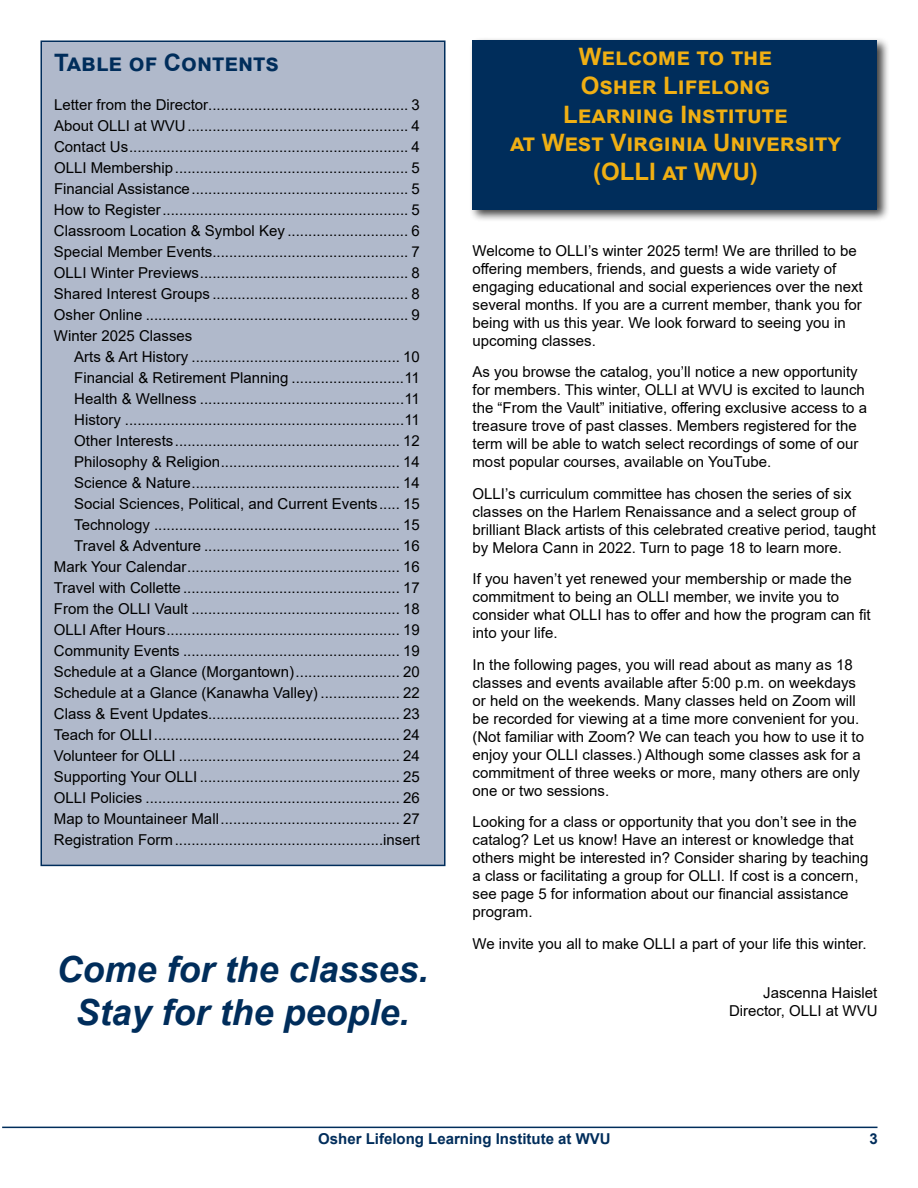
<style>
.page{position:relative;width:918px;height:1188px;background:#fff}
.page>*{position:absolute;margin:0;border:0;box-sizing:border-box;transform-origin:0 0}
.t1{font:italic 700 36px/43.2px "Arial";color:#002d5b;text-align:center}
.t2{font:700 24px/28.8px "Arial";color:#f0af13;text-align:center}
.t3{font:700 24px "Arial";color:#002d5b}
.t4{font:15px/21px "Arial";color:#000}
.t5{font:700 15px "Arial";color:#002d5b}
</style>
<div class="page">
<hr style="left:2px;top:1127px;width:876px;height:1px;background:#002d5b">
<div style="left:469px;top:37px;width:422px;height:186px;background:#000;opacity:.75"></div>
<div style="left:472px;top:40px;width:406px;height:170px;background:#002d5b"></div>
<div style="left:40px;top:40px;width:406px;height:826px;background:#b0b9cb;border:2px solid #002d5b"></div>
<h2 class="t3" style="left:54px;top:46px;width:226px">Table of Contents</h2>
<p class="t4" style="left:54px;top:95px;width:368px;text-align:justify">Letter from the Director................................................ 3<br>About OLLI at WVU..................................................... 4<br>Contact Us................................................................... 4<br>OLLI Membership........................................................ 5<br>Financial Assistance.................................................... 5<br>How to Register........................................................... 5<br>Classroom Location &amp; Symbol Key ............................. 6<br>Special Member Events............................................... 7<br>OLLI Winter Previews.................................................. 8<br>Shared Interest Groups ............................................... 8<br>Osher Online ............................................................... 9<br>Winter 2025 Classes</p>
<p class="t4" style="left:54px;top:347px;width:368px;text-align:right">Arts &amp; Art History .................................................. 10<br>Financial &amp; Retirement Planning ...........................11<br>Health &amp; Wellness .................................................11<br>History ...................................................................11<br>Other Interests...................................................... 12<br>Philosophy &amp; Religion........................................... 14<br>Science &amp; Nature.................................................. 14<br>Social Sciences, Political, and Current Events..... 15<br>Technology ........................................................... 15<br>Travel &amp; Adventure ............................................... 16<br>Mark Your Calendar................................................... 16<br>Travel with Collette .................................................... 17<br>From the OLLI Vault .................................................. 18<br>OLLI After Hours........................................................ 19<br>Community Events .................................................... 19<br>Schedule at a Glance (Morgantown)......................... 20<br>Schedule at a Glance (Kanawha Valley) ................... 22<br>Class &amp; Event Updates.............................................. 23<br>Teach for OLLI........................................................... 24<br>Volunteer for OLLI ..................................................... 24<br>Supporting Your OLLI ................................................ 25<br>OLLI Policies ............................................................. 26<br>Map to Mountaineer Mall........................................... 27<br>Registration Form..................................................insert</p>
<h1 class="t1" style="left:56px;top:949px;width:374px">Come for the classes.<br>Stay for the people.</h1>
<h2 class="t2" style="left:510px;top:42px;width:332px">Welcome to the<br>Osher Lifelong<br>Learning Institute<br>at West Virginia University (OLLI at WVU)</h2>
<p class="t4" style="left:472px;top:241px;width:392px;line-height:18px">Welcome to OLLI’s winter 2025 term! We are thrilled to be offering members, friends, and guests a wide variety of engaging educational and social experiences over the next several months. If you are a current member, thank you for being with us this year. We look forward to seeing you in upcoming classes.</p>
<p class="t4" style="left:472px;top:363px;width:396px;line-height:18px">As you browse the catalog, you’ll notice a new opportunity for members. This winter, OLLI at WVU is excited to launch the “From the Vault” initiative, offering exclusive access to a treasure trove of past classes. Members registered for the term will be able to watch select recordings of some of our most popular courses, available on YouTube.</p>
<p class="t4" style="left:472px;top:484px;width:405px;line-height:18px">OLLI’s curriculum committee has chosen the series of six classes on the Harlem Renaissance and a select group of brilliant Black artists of this celebrated creative period, taught by Melora Cann in 2022. Turn to page 18 to learn more.</p>
<p class="t4" style="left:472px;top:570px;width:400px;line-height:18px">If you haven’t yet renewed your membership or made the commitment to being an OLLI member, we invite you to consider what OLLI has to offer and how the program can fit into your life.</p>
<p class="t4" style="left:472px;top:655px;width:393px;line-height:18px">In the following pages, you will read about as many as 18 classes and events available after 5:00 p.m. on weekdays or held on the weekends. Many classes held on Zoom will be recorded for viewing at a time more convenient for you. (Not familiar with Zoom? We can teach you how to use it to enjoy your OLLI classes.) Although some classes ask for a commitment of three weeks or more, many others are only one or two sessions.</p>
<p class="t4" style="left:472px;top:813px;width:398px;line-height:18px">Looking for a class or opportunity that you don’t see in the catalog? Let us know! Have an interest or knowledge that others might be interested in? Consider sharing by teaching a class or facilitating a group for OLLI. If cost is a concern, see page 5 for information about our financial assistance program.</p>
<p class="t4" style="left:472px;top:933px;width:396px">We invite you all to make OLLI a part of your life this winter.</p>
<p class="t4" style="left:729px;top:984px;width:150px;line-height:18px;text-align:right">Jascenna Haislet<br>Director, OLLI at WVU</p>
<p class="t5" style="left:318px;top:1128px;width:294px">Osher Lifelong Learning Institute at WVU</p>
<p class="t5" style="left:869px;top:1128px;width:10px">3</p>
</div>
